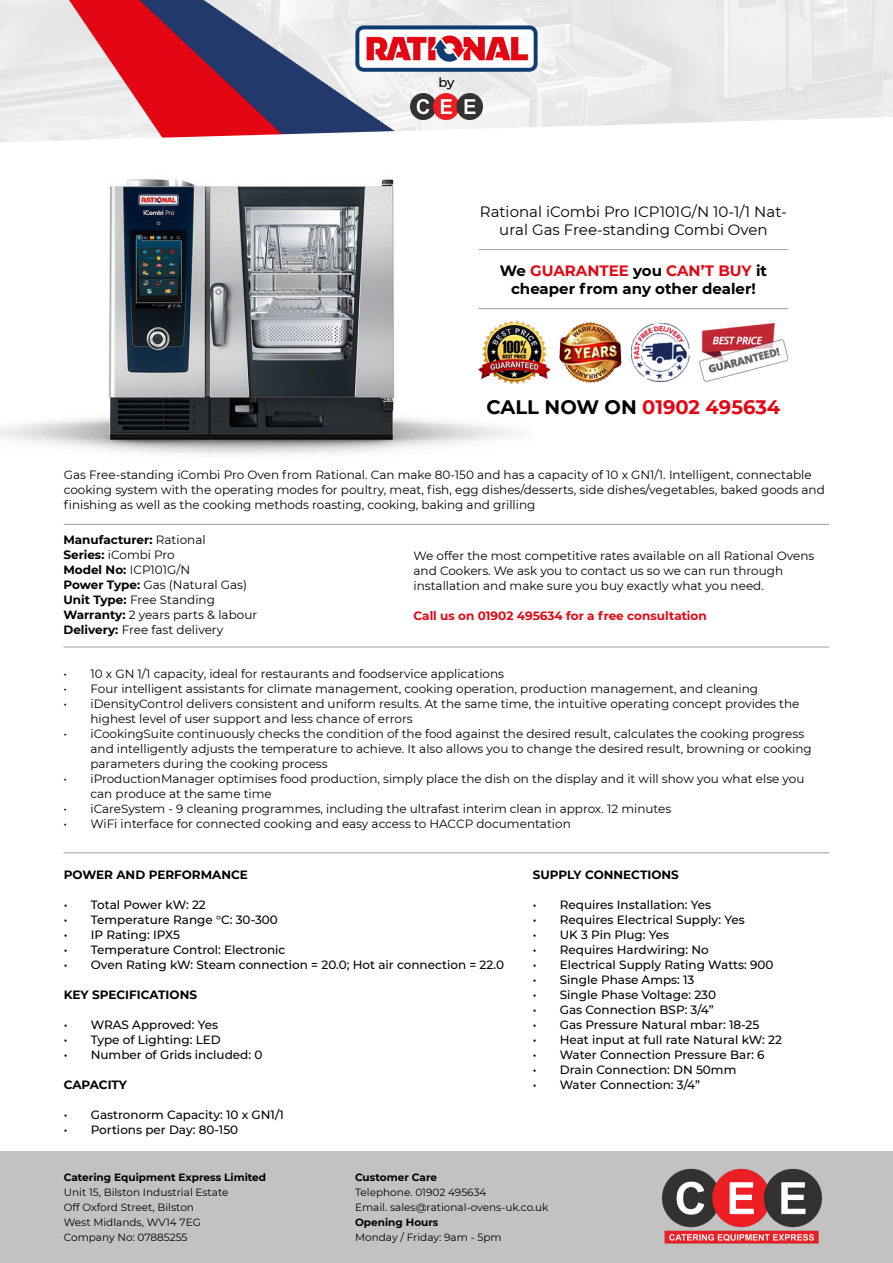
<style>
.page{position:relative;width:893px;height:1263px;background:#fff}
.page>*{position:absolute;margin:0;border:0;box-sizing:border-box;transform-origin:0 0}
.t1{font:700 19.5px "Montserrat";color:#e30613}
.t2{font:15px/18px "Montserrat";color:#000;text-align:center}
.t3{font:700 15px/18px "Montserrat";color:#000;text-align:center}
.t4{font:500 13.2px "Montserrat";color:#000}
.t5{font:12px/15px "Montserrat";color:#000}
.t6{font:500 12px "Montserrat";color:#000}
.t7{font:700 12px "Montserrat";color:#000}
.t8{font:700 12px "Montserrat";color:#e30613}
.t9{font:10.5px/15px "Montserrat";color:#000}
.t10{font:700 10.5px "Montserrat";color:#000}
.s1{color:#e30613}
.s2{color:#000}
.s3{font-weight:700}
</style>
<div class="page">
<img style="left:507px;top:0;width:386px;height:117px">
<img style="left:0;top:0;width:507px;height:117px">
<svg style="left:0;top:117px;width:874px;height:133px"></svg>
<img style="left:411px;top:94px;width:71px;height:25px">
<img style="left:0;top:157px;width:533px;height:299px">
<hr style="left:479px;top:249px;width:309px;height:1px;background:#9f9f9f">
<hr style="left:479px;top:308px;width:309px;height:1px;background:#9f9f9f">
<img style="left:479px;top:321px;width:309px;height:63px">
<img style="left:354px;top:24px;width:185px;height:48px">
<hr style="left:64px;top:524px;width:765px;height:1px;background:#9f9f9f">
<hr style="left:63px;top:647px;width:766px;height:1px;background:#9f9f9f">
<hr style="left:63px;top:852px;width:766px;height:1px;background:#9f9f9f">
<div style="left:0;top:1151px;width:893px;height:112px;background:#c2c2c2"></div>
<img style="left:662px;top:1168px;width:160px;height:76px">
<p class="t4" style="left:438px;top:73px;width:18px">by</p>
<p class="t2" style="left:480px;top:202px;width:309px">Rational iCombi Pro ICP101G/N 10-1/1 Nat&shy;ural Gas Free-standing Combi Oven</p>
<p class="t3" style="left:500px;top:261px;width:269px">We <span class="s1">GUARANTEE</span> you <span class="s1">CAN’T BUY</span> it cheaper from any other dealer!</p>
<h1 class="t1" style="left:487px;top:393px;width:295px"><span class="s2">CALL NOW ON</span> 01902 495634</h1>
<p class="t5" style="left:64px;top:467px;width:763px">Gas Free-standing iCombi Pro Oven from Rational. Can make 80-150 and has a capacity of 10 x GN1/1. Intelligent, connectable cooking system with the operating modes for poultry, meat, fish, egg dishes/desserts, side dishes/vegetables, baked goods and finishing as well as the cooking methods roasting, cooking, baking and grilling</p>
<p class="t5" style="left:63px;top:532px;width:195px"><span class="s3">Manufacturer:</span> Rational<br><span class="s3">Series:</span> iCombi Pro<br><span class="s3">Model No:</span> ICP101G/N<br><span class="s3">Power Type:</span> Gas (Natural Gas)<br><span class="s3">Unit Type:</span> Free Standing<br><span class="s3">Warranty:</span> 2 years parts &amp; labour<br><span class="s3">Delivery:</span> Free fast delivery</p>
<p class="t5" style="left:414px;top:548px;width:402px">We offer the most competitive rates available on all Rational Ovens and Cookers. We ask you to contact us so we can run through installation and make sure you buy exactly what you need.</p>
<p class="t8" style="left:414px;top:607px;width:295px">Call us on 01902 495634 for a free consultation</p>
<p class="t5" style="left:63px;top:666px;width:442px">• 10 x GN 1/1 capacity, ideal for restaurants and foodservice applications</p>
<p class="t5" style="left:63px;top:681px;width:696px">• Four intelligent assistants for climate management, cooking operation, production management, and cleaning</p>
<p class="t5" style="left:90px;top:696px;width:711px;text-indent:-27px">• iDensityControl delivers consistent and uniform results. At the same time, the intuitive operating concept provides the highest level of user support and less chance of errors</p>
<p class="t5" style="left:90px;top:726px;width:723px;text-indent:-27px">• iCookingSuite continuously checks the condition of the food against the desired result, calculates the cooking progress and intelligently adjusts the temperature to achieve. It also allows you to change the desired result, browning or cooking parameters during the cooking process</p>
<p class="t5" style="left:90px;top:771px;width:716px;text-indent:-27px">• iProductionManager optimises food production, simply place the dish on the display and it will show you what else you can produce at the same time</p>
<p class="t5" style="left:63px;top:801px;width:609px">• iCareSystem - 9 cleaning programmes, including the ultrafast interim clean in approx. 12 minutes</p>
<p class="t5" style="left:63px;top:816px;width:509px">• WiFi interface for connected cooking and easy access to HACCP documentation</p>
<p class="t7" style="left:64px;top:866px;width:186px">POWER AND PERFORMANCE</p>
<p class="t6" style="left:64px;top:896px;width:144px">• Total Power kW: 22</p>
<p class="t6" style="left:64px;top:911px;width:216px">• Temperature Range °C: 30-300</p>
<p class="t6" style="left:64px;top:926px;width:118px">• IP Rating: IPX5</p>
<p class="t6" style="left:64px;top:941px;width:223px">• Temperature Control: Electronic</p>
<p class="t6" style="left:64px;top:956px;width:442px">• Oven Rating kW: Steam connection = 20.0; Hot air connection = 22.0</p>
<p class="t7" style="left:64px;top:986px;width:135px">KEY SPECIFICATIONS</p>
<p class="t6" style="left:64px;top:1016px;width:156px">• WRAS Approved: Yes</p>
<p class="t6" style="left:64px;top:1031px;width:158px">• Type of Lighting: LED</p>
<p class="t6" style="left:64px;top:1046px;width:200px">• Number of Grids included: 0</p>
<p class="t7" style="left:64px;top:1076px;width:65px">CAPACITY</p>
<p class="t6" style="left:64px;top:1106px;width:222px">• Gastronorm Capacity: 10 x GN1/1</p>
<p class="t6" style="left:64px;top:1121px;width:176px">• Portions per Day: 80-150</p>
<p class="t7" style="left:533px;top:866px;width:148px">SUPPLY CONNECTIONS</p>
<p class="t6" style="left:533px;top:896px;width:180px">• Requires Installation: Yes</p>
<p class="t6" style="left:533px;top:911px;width:213px">• Requires Electrical Supply: Yes</p>
<p class="t6" style="left:533px;top:926px;width:138px">• UK 3 Pin Plug: Yes</p>
<p class="t6" style="left:533px;top:941px;width:178px">• Requires Hardwiring: No</p>
<p class="t6" style="left:533px;top:956px;width:242px">• Electrical Supply Rating Watts: 900</p>
<p class="t6" style="left:533px;top:971px;width:163px">• Single Phase Amps: 13</p>
<p class="t6" style="left:533px;top:986px;width:185px">• Single Phase Voltage: 230</p>
<p class="t6" style="left:533px;top:1001px;width:183px">• Gas Connection BSP: 3/4”</p>
<p class="t6" style="left:533px;top:1016px;width:228px">• Gas Pressure Natural mbar: 18-25</p>
<p class="t6" style="left:533px;top:1031px;width:251px">• Heat input at full rate Natural kW: 22</p>
<p class="t6" style="left:533px;top:1046px;width:233px">• Water Connection Pressure Bar: 6</p>
<p class="t6" style="left:533px;top:1061px;width:205px">• Drain Connection: DN 50mm</p>
<p class="t6" style="left:533px;top:1076px;width:169px">• Water Connection: 3/4”</p>
<p class="t10" style="left:64px;top:1169px;width:204px">Catering Equipment Express Limited</p>
<p class="t9" style="left:64px;top:1184px;width:166px">Unit 15, Bilston Industrial Estate<br>Off Oxford Street, Bilston<br>West Midlands, WV14 7EG<br>Company No: 07885255</p>
<p class="t10" style="left:355px;top:1169px;width:83px">Customer Care</p>
<p class="t9" style="left:355px;top:1184px;width:195px">Telephone. 01902 495634<br>Email. sales@rational-ovens-uk.co.uk</p>
<p class="t10" style="left:355px;top:1214px;width:85px">Opening Hours</p>
<p class="t9" style="left:355px;top:1229px;width:148px">Monday / Friday: 9am - 5pm</p>
</div>
